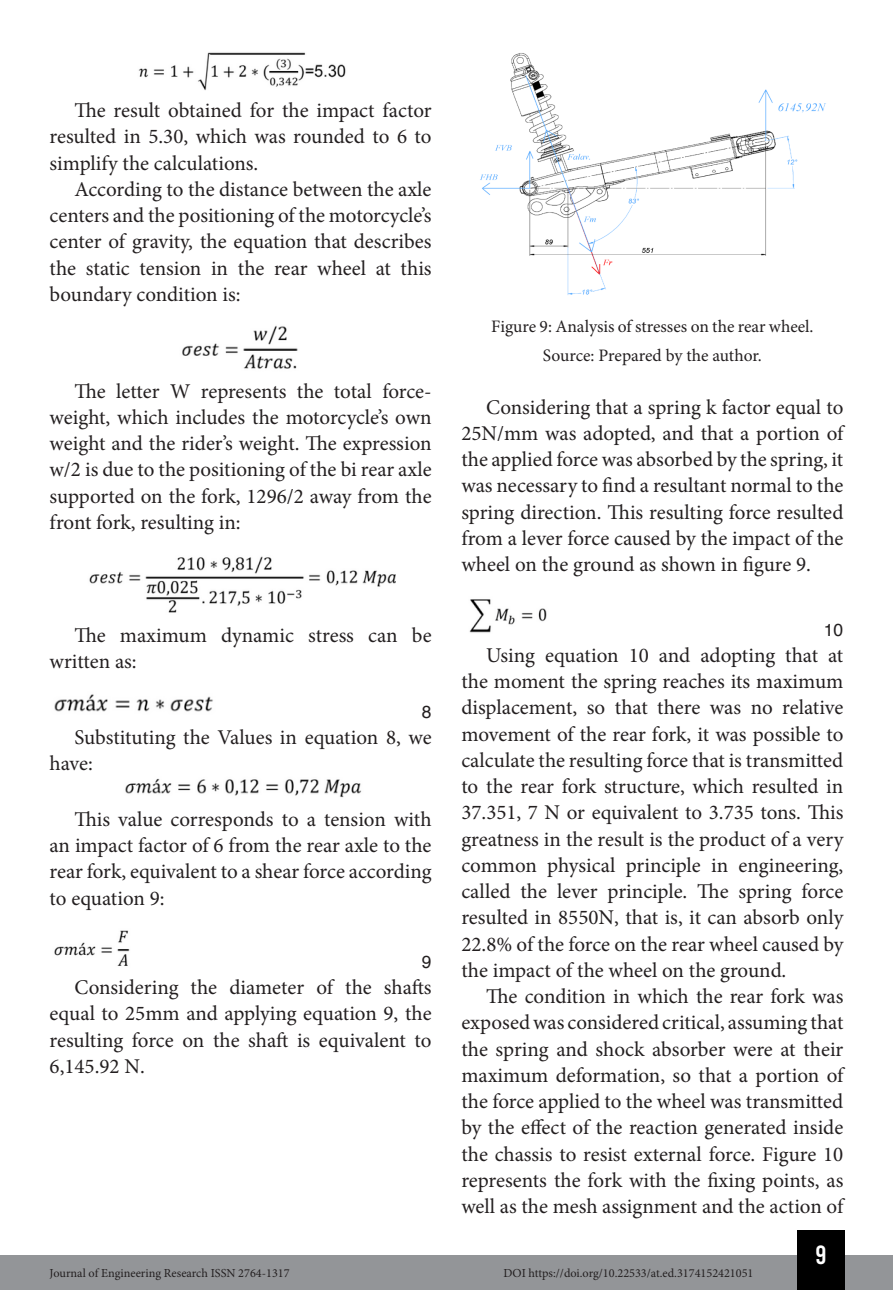
<style>
.page{position:relative;width:893px;height:1290px;background:#fff}
.page>*{position:absolute;margin:0;border:0;box-sizing:border-box;transform-origin:0 0}
.t1{font:26.25px "Bebas Kai";color:#fff}
.TXT{font:21px/26.2px "Minion Pro";letter-spacing:-.005em;color:#231f20;text-align:justify}
.Info_Imagem{font:17.5px "Minion Pro";letter-spacing:-.005em;color:#231f20}
.Fórmulas_-_img{font:17.5px "Helvetica";color:#231f20}
.t2{font:12.25px "Minion Pro";color:#231f20}
</style>
<div class="page">
<div style="left:0;top:1255px;width:893px;height:35px;background:#939598"></div>
<div style="left:797px;top:1230px;width:48px;height:60px;background:#000"></div>
<img style="left:138px;top:52px;width:208px;height:38px">
<img style="left:182px;top:325px;width:116px;height:44px">
<img style="left:89px;top:556px;width:306px;height:57px">
<img style="left:54px;top:694px;width:159px;height:18px">
<img style="left:125px;top:778px;width:237px;height:20px">
<img style="left:54px;top:930px;width:76px;height:36px">
<img style="left:480px;top:53px;width:346px;height:242px">
<img style="left:469px;top:599px;width:78px;height:34px">
<p class="TXT" style="left:50px;top:97px;width:383px;text-indent:25px">The result obtained for the impact factor resulted in 5.30, which was rounded to 6 to simplify the calculations.</p>
<p class="TXT" style="left:50px;top:176px;width:383px;text-indent:25px">According to the distance between the axle centers and the positioning of the motorcycle’s center of gravity, the equation that describes the static tension in the rear wheel at this boundary condition is:</p>
<p class="TXT" style="left:50px;top:378px;width:384px;text-indent:25px">The letter W represents the total force&shy;weight, which includes the motorcycle’s own weight and the rider’s weight. The expression w/2 is due to the positioning of the bi rear axle supported on the fork, 1296/2 away from the front fork, resulting in:</p>
<p class="TXT" style="left:50px;top:622px;width:383px;text-indent:25px">The maximum dynamic stress can be written as:</p>
<p class="Fórmulas_-_img" style="left:422px;top:698px;width:11px">8</p>
<p class="TXT" style="left:50px;top:724px;width:383px;text-indent:25px">Substituting the Values in equation 8, we have:</p>
<p class="TXT" style="left:50px;top:806px;width:383px;text-indent:25px">This value corresponds to a tension with an impact factor of 6 from the rear axle to the rear fork, equivalent to a shear force according to equation 9:</p>
<p class="Fórmulas_-_img" style="left:422px;top:948px;width:11px">9</p>
<p class="TXT" style="left:50px;top:974px;width:384px;text-indent:25px">Considering the diameter of the shafts equal to 25mm and applying equation 9, the resulting force on the shaft is equivalent to 6,145.92 N.</p>
<p class="Info_Imagem" style="left:491px;top:314px;width:324px">Figure 9: Analysis of stresses on the rear wheel.</p>
<p class="Info_Imagem" style="left:543px;top:344px;width:220px">Source: Prepared by the author.</p>
<p class="TXT" style="left:461px;top:394px;width:384px;text-indent:25px">Considering that a spring k factor equal to 25N/mm was adopted, and that a portion of the applied force was absorbed by the spring, it was necessary to find a resultant normal to the spring direction. This resulting force resulted from a lever force caused by the impact of the wheel on the ground as shown in figure 9.</p>
<p class="Fórmulas_-_img" style="left:824px;top:616px;width:21px">10</p>
<p class="TXT" style="left:461px;top:642px;width:384px;text-indent:25px">Using equation 10 and adopting that at the moment the spring reaches its maximum displacement, so that there was no relative movement of the rear fork, it was possible to calculate the resulting force that is transmitted to the rear fork structure, which resulted in 37.351, 7 N or equivalent to 3.735 tons. This greatness in the result is the product of a very common physical principle in engineering, called the lever principle. The spring force resulted in 8550N, that is, it can absorb only 22.8% of the force on the rear wheel caused by the impact of the wheel on the ground.</p>
<p class="TXT" style="left:461px;top:983px;width:384px;text-indent:25px">The condition in which the rear fork was exposed was considered critical, assuming that the spring and shock absorber were at their maximum deformation, so that a portion of the force applied to the wheel was transmitted by the effect of the reaction generated inside the chassis to resist external force. Figure 10 represents the fork with the fixing points, as well as the mesh assignment and the action of</p>
<p class="t1" style="left:815px;top:1241px;width:13px">9</p>
<p class="t2" style="left:50px;top:1265px;width:242px">Journal of Engineering Research ISSN 2764-1317</p>
<p class="t2" style="left:503px;top:1265px;width:252px">DOI https://doi.org/10.22533/at.ed.3174152421051</p>
</div>
